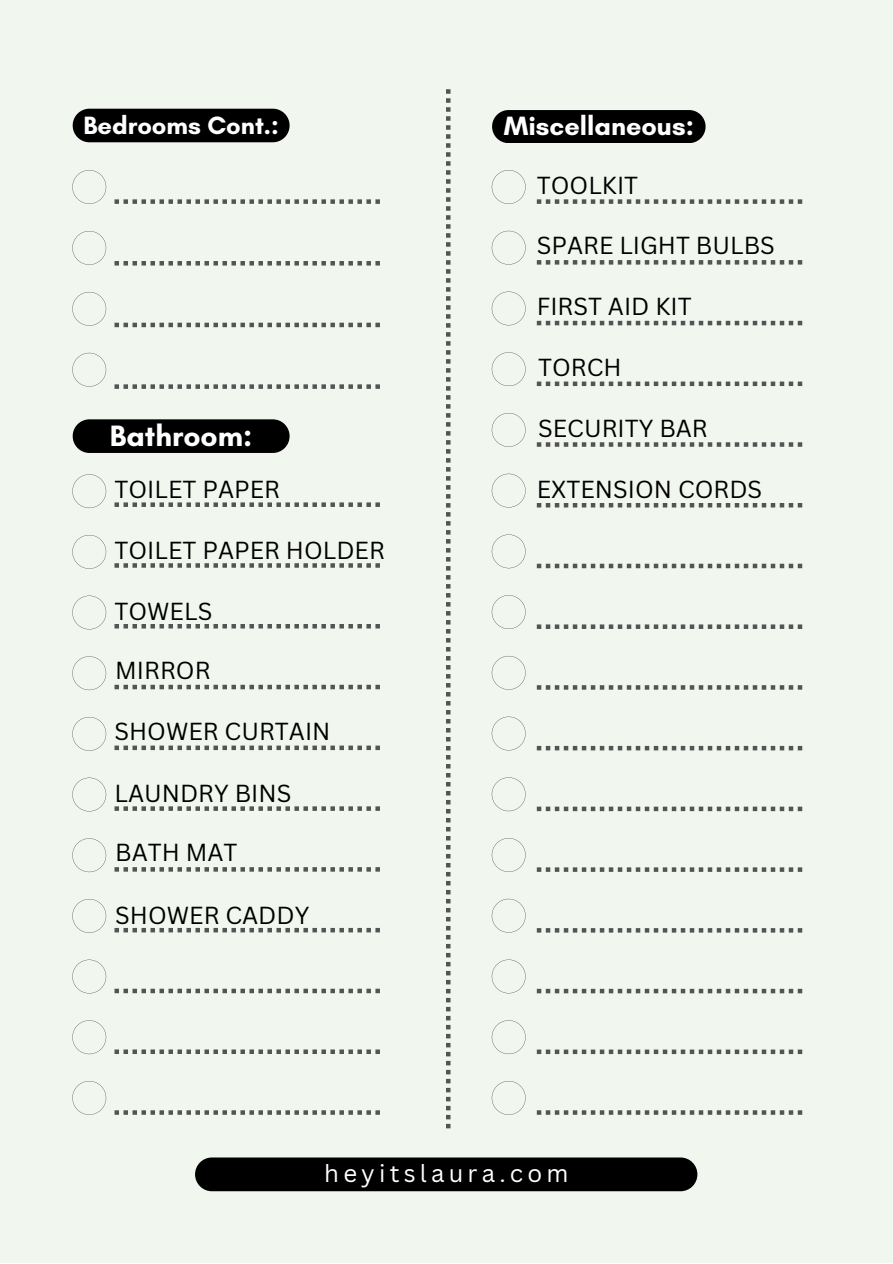
<style>
.page{position:relative;width:893px;height:1264px;background:#fff}
.page>*{position:absolute;margin:0;border:0;box-sizing:border-box;transform-origin:0 0}
.t1{font:700 30px "Glacial Indifference";color:#fff}
.t2{font:700 27px "Glacial Indifference";color:#fff}
.t3{font:700 25.5px "Glacial Indifference";color:#fff}
.t4{font:24px "Canva Sans";color:#000}
.t5{font:24px "Canva Sans";letter-spacing:.175em;color:#fff}
</style>
<div class="page">
<div style="left:0;top:0;width:892px;height:1262px;background:#f1f6ee"></div>
<div style="left:195px;top:1157px;width:502px;height:34px;background:#000;border-radius:17px"></div>
<svg style="left:72px;top:292px;width:34px;height:34px"></svg>
<div style="left:73px;top:109px;width:216px;height:33px;background:#000"></div>
<svg style="left:72px;top:353px;width:34px;height:33px"></svg>
<svg style="left:72px;top:474px;width:34px;height:34px"></svg>
<svg style="left:114px;top:323px;width:266px;height:4px"></svg>
<svg style="left:114px;top:384px;width:266px;height:5px"></svg>
<svg style="left:114px;top:502px;width:266px;height:5px"></svg>
<svg style="left:446px;top:89px;width:4px;height:1039px"></svg>
<svg style="left:72px;top:535px;width:34px;height:33px"></svg>
<svg style="left:72px;top:595px;width:34px;height:34px"></svg>
<svg style="left:114px;top:563px;width:266px;height:4px"></svg>
<svg style="left:114px;top:624px;width:266px;height:4px"></svg>
<svg style="left:114px;top:684px;width:266px;height:5px"></svg>
<svg style="left:72px;top:656px;width:34px;height:34px"></svg>
<svg style="left:72px;top:717px;width:34px;height:33px"></svg>
<svg style="left:72px;top:777px;width:34px;height:34px"></svg>
<svg style="left:72px;top:838px;width:34px;height:34px"></svg>
<svg style="left:72px;top:899px;width:34px;height:33px"></svg>
<svg style="left:72px;top:959px;width:34px;height:34px"></svg>
<svg style="left:72px;top:1020px;width:34px;height:34px"></svg>
<svg style="left:114px;top:745px;width:266px;height:5px"></svg>
<svg style="left:114px;top:806px;width:266px;height:4px"></svg>
<svg style="left:114px;top:867px;width:266px;height:4px"></svg>
<svg style="left:114px;top:927px;width:266px;height:5px"></svg>
<svg style="left:114px;top:988px;width:266px;height:5px"></svg>
<svg style="left:114px;top:1049px;width:266px;height:4px"></svg>
<svg style="left:492px;top:291px;width:33px;height:34px"></svg>
<div style="left:492px;top:110px;width:213px;height:33px;background:#000"></div>
<svg style="left:492px;top:352px;width:33px;height:34px"></svg>
<svg style="left:492px;top:413px;width:33px;height:34px"></svg>
<svg style="left:492px;top:474px;width:33px;height:33px"></svg>
<svg style="left:536px;top:321px;width:266px;height:4px"></svg>
<svg style="left:536px;top:442px;width:266px;height:5px"></svg>
<svg style="left:536px;top:381px;width:266px;height:5px"></svg>
<svg style="left:536px;top:503px;width:266px;height:4px"></svg>
<svg style="left:492px;top:534px;width:33px;height:34px"></svg>
<svg style="left:492px;top:595px;width:33px;height:34px"></svg>
<svg style="left:536px;top:563px;width:266px;height:5px"></svg>
<svg style="left:536px;top:624px;width:266px;height:5px"></svg>
<svg style="left:536px;top:685px;width:266px;height:4px"></svg>
<svg style="left:492px;top:656px;width:33px;height:33px"></svg>
<svg style="left:492px;top:716px;width:33px;height:34px"></svg>
<svg style="left:492px;top:777px;width:33px;height:34px"></svg>
<svg style="left:492px;top:838px;width:33px;height:33px"></svg>
<svg style="left:492px;top:898px;width:33px;height:34px"></svg>
<svg style="left:492px;top:959px;width:33px;height:34px"></svg>
<svg style="left:492px;top:1020px;width:33px;height:34px"></svg>
<svg style="left:536px;top:746px;width:266px;height:4px"></svg>
<svg style="left:536px;top:806px;width:266px;height:5px"></svg>
<svg style="left:536px;top:867px;width:266px;height:4px"></svg>
<svg style="left:536px;top:928px;width:266px;height:4px"></svg>
<svg style="left:536px;top:988px;width:266px;height:5px"></svg>
<svg style="left:536px;top:1049px;width:266px;height:5px"></svg>
<svg style="left:72px;top:231px;width:34px;height:34px"></svg>
<svg style="left:72px;top:170px;width:34px;height:34px"></svg>
<svg style="left:492px;top:231px;width:33px;height:33px"></svg>
<svg style="left:492px;top:170px;width:33px;height:34px"></svg>
<svg style="left:114px;top:261px;width:266px;height:4px"></svg>
<svg style="left:114px;top:199px;width:266px;height:5px"></svg>
<svg style="left:536px;top:260px;width:266px;height:4px"></svg>
<svg style="left:536px;top:199px;width:266px;height:5px"></svg>
<svg style="left:492px;top:1081px;width:33px;height:33px"></svg>
<svg style="left:536px;top:1110px;width:266px;height:4px"></svg>
<svg style="left:72px;top:1081px;width:34px;height:33px"></svg>
<svg style="left:114px;top:1110px;width:266px;height:4px"></svg>
<svg style="left:73px;top:419px;width:216px;height:34px;background:#090a09"></svg>
<p class="t3" style="left:83px;top:109px;width:197px">Bedrooms Cont.:</p>
<p class="t1" style="left:110px;top:417px;width:144px">Bathroom:</p>
<p class="t4" style="left:114px;top:475px;width:167px">TOILET PAPER</p>
<p class="t4" style="left:114px;top:536px;width:272px">TOILET PAPER HOLDER</p>
<p class="t4" style="left:114px;top:596px;width:99px">TOWELS</p>
<p class="t4" style="left:115px;top:655px;width:97px">MIRROR</p>
<p class="t4" style="left:114px;top:717px;width:217px">SHOWER CURTAIN</p>
<p class="t4" style="left:114px;top:779px;width:178px">LAUNDRY BINS</p>
<p class="t4" style="left:115px;top:838px;width:124px">BATH MAT</p>
<p class="t4" style="left:115px;top:900px;width:196px">SHOWER CADDY</p>
<p class="t2" style="left:503px;top:109px;width:192px">Miscellaneous:</p>
<p class="t4" style="left:536px;top:171px;width:103px">TOOLKIT</p>
<p class="t4" style="left:536px;top:231px;width:239px">SPARE LIGHT BULBS</p>
<p class="t4" style="left:536px;top:292px;width:156px">FIRST AID KIT</p>
<p class="t4" style="left:538px;top:353px;width:85px">TORCH</p>
<p class="t4" style="left:538px;top:414px;width:171px">SECURITY BAR</p>
<p class="t4" style="left:536px;top:475px;width:227px">EXTENSION CORDS</p>
<p class="t5" style="left:324px;top:1158px;width:245px">heyitslaura.com</p>
</div>
